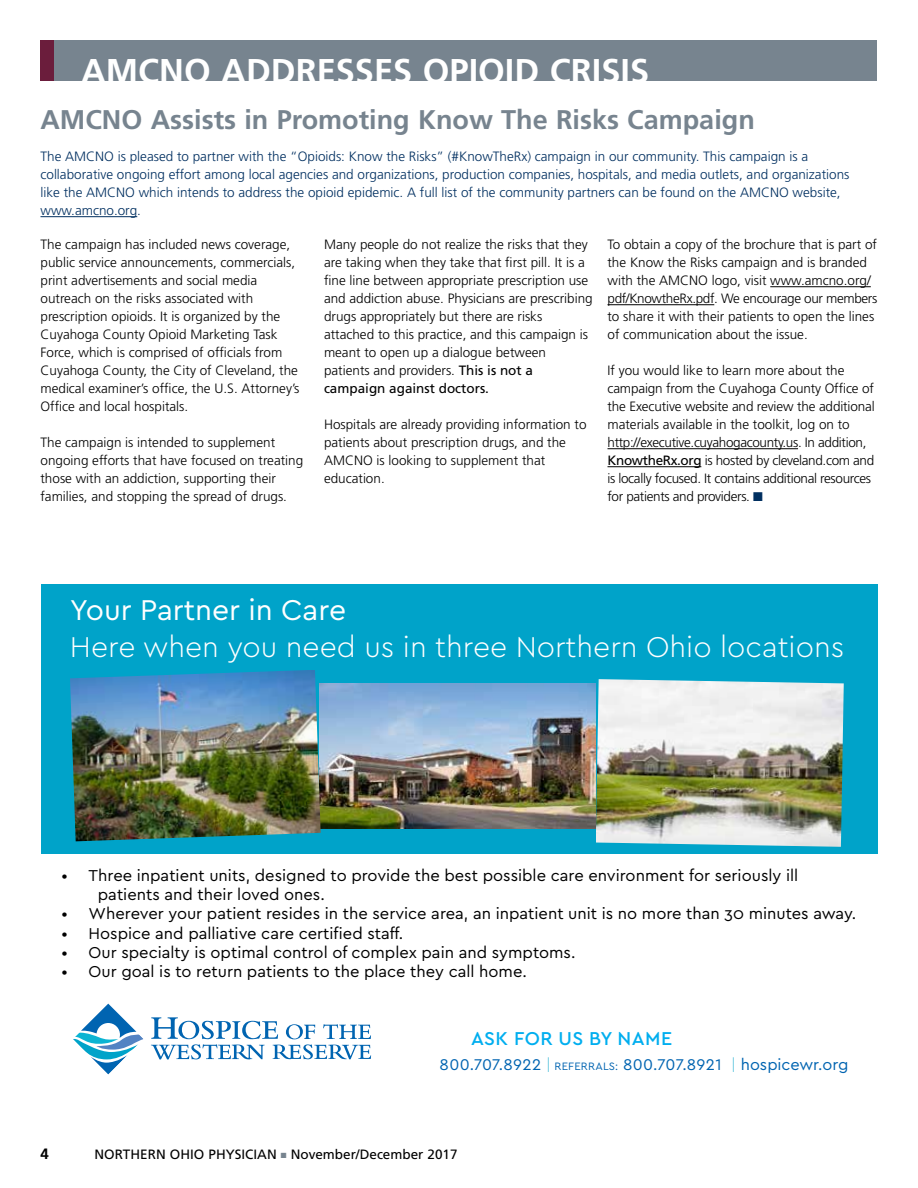
<style>
.page{position:relative;width:918px;height:1188px;background:#fff}
.page>*{position:absolute;margin:0;border:0;box-sizing:border-box;transform-origin:0 0}
.t1{font:700 34.35px "Frutiger";color:#fff}
.t2{font:300 30px "Cera PRO";color:#fff}
.t3{font:30px "Cera PRO";color:#fff}
.t4{font:700 27px "Frutiger";color:#77848f}
.t5{font:500 19.5px "Cera PRO";letter-spacing:.02em;color:#00aeef}
.t6{font:16.5px/19px "Cera PRO";color:#000}
.t7{font:16.35px "Cera PRO";letter-spacing:.005em;color:#0064b1}
.t8{font:700 15px "Frutiger";color:#000}
.t9{font:300 13.5px/18px "Frutiger";color:#000}
.t10{font:300 13.5px/18px "Frutiger";color:#002f60}
.t11{font:13.5px "Frutiger";color:#000}
.s1{font-weight:400}
.s2{color:#002f60}
.s3{font-weight:100;color:#00a3c9}
.s4{font-size:11.25px}
.s5{color:#77848f}
</style>
<div class="page">
<div style="left:40px;top:40px;width:838px;height:41px;background:#77848f"></div>
<div style="left:40px;top:40px;width:14px;height:41px;background:#6b1d3c"></div>
<hr style="left:40px;top:216px;width:97px;height:1px;background:#002f60">
<hr style="left:770px;top:286px;width:101px;height:1px;background:#000">
<hr style="left:608px;top:304px;width:106px;height:1px;background:#000">
<hr style="left:608px;top:448px;width:190px;height:1px;background:#000">
<hr style="left:608px;top:466px;width:93px;height:1px;background:#000">
<div style="left:41px;top:584px;width:837px;height:270px;background:#00a3c9"></div>
<svg style="left:73px;top:1003px;width:298px;height:72px"></svg>
<img style="left:321px;top:684px;width:275px;height:145px">
<img style="left:596px;top:679px;width:248px;height:168px">
<img style="left:70px;top:670px;width:251px;height:171px">
<h1 class="t1" style="left:81px;top:51px;width:570px">AMCNO ADDRESSES OPIOID CRISIS</h1>
<h3 class="t4" style="left:40px;top:104px;width:716px">AMCNO Assists in Promoting Know The Risks Campaign</h3>
<p class="t10" style="left:40px;top:148px;width:810px">The AMCNO is pleased to partner with the “Opioids: Know the Risks” (#KnowTheRx) campaign in our community. This campaign is a collaborative ongoing effort among local agencies and organizations, production companies, hospitals, and media outlets, and organizations like the AMCNO which intends to address the opioid epidemic. A full list of the community partners can be found on the AMCNO website, www.amcno.org.</p>
<p class="t9" style="left:324px;top:236px;width:270px">Many people do not realize the risks that they are taking when they take that first pill. It is a fine line between appropriate prescription use and addiction abuse. Physicians are prescribing drugs appropriately but there are risks attached to this practice, and this campaign is meant to open up a dialogue between patients and providers. <span class="s1">This is not a campaign against doctors.</span></p>
<p class="t9" style="left:324px;top:416px;width:264px">Hospitals are already providing information to patients about prescription drugs, and the AMCNO is looking to supplement that education.</p>
<p class="t9" style="left:608px;top:236px;width:271px">To obtain a copy of the brochure that is part of the Know the Risks campaign and is branded with the AMCNO logo, visit www.amcno.org/ pdf/KnowtheRx.pdf. We encourage our members to share it with their patients to open the lines of communication about the issue.</p>
<p class="t9" style="left:608px;top:362px;width:269px">If you would like to learn more about the campaign from the Cuyahoga County Office of the Executive website and review the additional materials available in the toolkit, log on to http://executive.cuyahogacounty.us. In addition, <span class="s1">KnowtheRx.org</span> is hosted by cleveland.com and is locally focused. It contains additional resources for patients and providers. <span class="s2">■</span></p>
<p class="t9" style="left:40px;top:236px;width:261px">The campaign has included news coverage, public service announcements, commercials, print advertisements and social media outreach on the risks associated with prescription opioids. It is organized by the Cuyahoga County Opioid Marketing Task Force, which is comprised of officials from Cuyahoga County, the City of Cleveland, the medical examiner’s office, the U.S. Attorney’s Office and local hospitals.</p>
<p class="t9" style="left:40px;top:434px;width:264px">The campaign is intended to supplement ongoing efforts that have focused on treating those with an addiction, supporting their families, and stopping the spread of drugs.</p>
<h2 class="t3" style="left:70px;top:590px;width:278px">Your Partner in Care</h2>
<h2 class="t2" style="left:70px;top:627px;width:776px">Here when you need us in three Northern Ohio locations</h2>
<p class="t6" style="left:98px;top:866px;width:702px;text-indent:-36px">• Three inpatient units, designed to provide the best possible care environment for seriously ill patients and their loved ones.</p>
<p class="t6" style="left:62px;top:904px;width:796px">• Wherever your patient resides in the service area, an inpatient unit is no more than 30 minutes away.</p>
<p class="t6" style="left:62px;top:923px;width:343px">• Hospice and palliative care certified staff.</p>
<p class="t6" style="left:62px;top:942px;width:515px">• Our specialty is optimal control of complex pain and symptoms.</p>
<p class="t6" style="left:62px;top:961px;width:467px">• Our goal is to return patients to the place they call home.</p>
<h3 class="t5" style="left:471px;top:1026px;width:202px">ASK FOR US BY NAME</h3>
<p class="t7" style="left:440px;top:1054px;width:410px">800.707.8922 <span class="s3">|</span> <span class="s4">REFERRALS:</span> 800.707.8921 <span class="s3">|</span> hospicewr.org</p>
<p class="t8" style="left:40px;top:1145px;width:10px">4</p>
<p class="t11" style="left:94px;top:1147px;width:365px">NORTHERN OHIO PHYSICIAN <span class="s5">■</span> November/December 2017</p>
</div>
